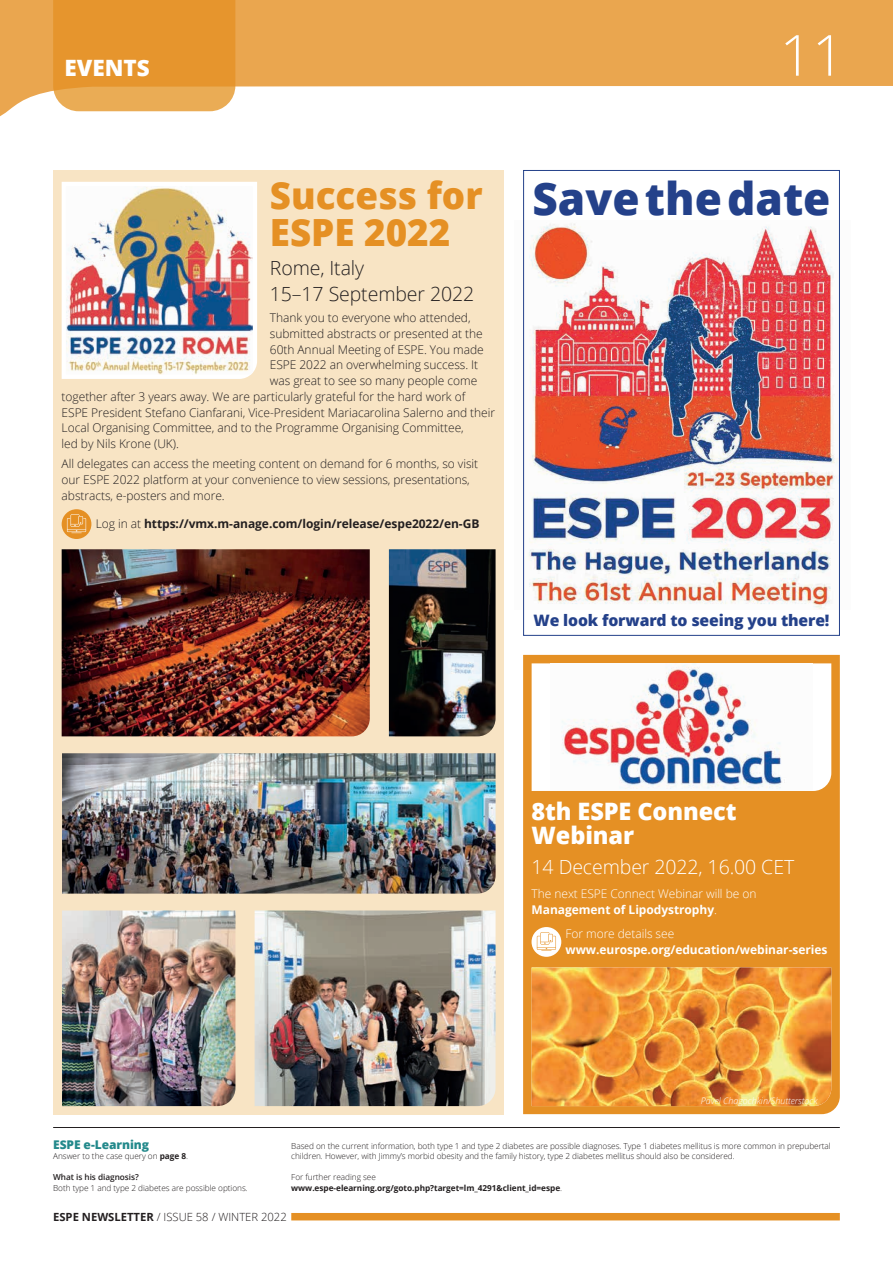
<style>
.page{position:relative;width:893px;height:1263px;background:#fff}
.page>*{position:absolute;margin:0;border:0;box-sizing:border-box;transform-origin:0 0}
.t1{font:300 56.7px "Open Sans";color:#fff}
.t2{font:800 45px "Open Sans";color:#24418a}
.t3{font:800 37.5px/37.5px "Open Sans";color:#e59024}
.t4{font:800 24px/24px "Open Sans";letter-spacing:-.005em;color:#fff}
.t5{font:800 22.5px "Open Sans";color:#fff}
.t6{font:300 19.5px/25.5px "Open Sans";letter-spacing:-.005em;color:#231f20}
.t7{font:300 19.5px "Open Sans";letter-spacing:-.005em;color:#fff}
.t8{font:800 15.75px "Open Sans";letter-spacing:-.01em;color:#24418a}
.t9{font:300 12px/15.8px "Open Sans";letter-spacing:-.005em;color:#231f20}
.t10{font:300 12px/15.8px "Open Sans";letter-spacing:-.005em;color:#fff}
.t11{font:700 12px "Open Sans";letter-spacing:-.005em;color:#231f20}
.t12{font:700 12px "Open Sans";letter-spacing:-.005em;color:#fff}
.t13{font:800 12px "Open Sans";letter-spacing:-.005em;color:#23898b}
.t14{font:300 11.25px "Open Sans";color:#231f20}
.t15{font:italic 300 9px "Open Sans";color:#fff}
.t16{font:300 8.25px/10.5px "Open Sans";letter-spacing:-.005em;color:#231f20}
.t17{font:700 8.25px/10.5px "Open Sans";letter-spacing:-.005em;color:#231f20}
.t18{font:600 8.25px "Open Sans";letter-spacing:-.005em;color:#231f20}
.s1{font-weight:300}
.s2{font-weight:700}
</style>
<div class="page">
<img style="left:528px;top:223px;width:310px;height:387px">
<div style="left:291px;top:1213px;width:549px;height:7px;background:#e59024"></div>
<svg style="left:0;top:0;width:893px;height:117px;fill:#eaa64f"></svg>
<div style="left:523px;top:655px;width:317px;height:459px;background:#e59024"></div>
<svg style="left:532px;top:663px;width:299px;height:128px"></svg>
<img style="left:550px;top:663px;width:263px;height:128px">
<svg style="left:531px;top:927px;width:30px;height:30px"></svg>
<svg style="left:537px;top:932px;width:19px;height:19px"></svg>
<hr style="left:53px;top:1127px;width:787px;height:1px;background:#231f20">
<div style="left:53px;top:170px;width:451px;height:944px;background:#f8e4c4"></div>
<svg style="left:62px;top:509px;width:29px;height:30px"></svg>
<svg style="left:67px;top:514px;width:19px;height:20px"></svg>
<img style="left:62px;top:549px;width:308px;height:187px">
<img style="left:255px;top:910px;width:241px;height:196px">
<img style="left:62px;top:753px;width:434px;height:140px">
<img style="left:389px;top:549px;width:107px;height:187px">
<img style="left:62px;top:910px;width:173px;height:196px">
<div style="left:62px;top:182px;width:195px;height:197px;background:#fff"></div>
<img style="left:66px;top:186px;width:187px;height:189px">
<div style="left:523px;top:170px;width:317px;height:466px;border:1px solid #24418a"></div>
<img style="left:532px;top:967px;width:299px;height:139px">
<h3 class="t5" style="left:64px;top:51px;width:87px">EVENTS</h3>
<h1 class="t1" style="left:780px;top:16px;width:66px">11</h1>
<h3 class="t3" style="left:270px;top:174px;width:214px">Success for<br>ESPE 2022</h3>
<h3 class="t6" style="left:270px;top:255px;width:206px">Rome, Italy<br>15–17 September 2022</h3>
<p class="t9" style="left:270px;top:310px;width:202px">Thank you to everyone who attended,</p>
<p class="t9" style="left:270px;top:325px;width:214px">submitted abstracts or presented at the</p>
<p class="t9" style="left:270px;top:341px;width:215px">60th Annual Meeting of ESPE. You made</p>
<p class="t9" style="left:270px;top:357px;width:210px">ESPE 2022 an overwhelming success. It</p>
<p class="t9" style="left:270px;top:373px;width:209px">was great to see so many people come</p>
<p class="t9" style="left:62px;top:388px;width:405px">together after 3 years away. We are particularly grateful for the hard work of</p>
<p class="t9" style="left:62px;top:404px;width:435px">ESPE President Stefano Cianfarani, Vice-President Mariacarolina Salerno and their</p>
<p class="t9" style="left:62px;top:420px;width:404px">Local Organising Committee, and to the Programme Organising Committee,</p>
<p class="t9" style="left:62px;top:436px;width:119px">led by Nils Krone (UK).</p>
<p class="t9" style="left:62px;top:456px;width:418px">All delegates can access the meeting content on demand for 6 months, so visit our ESPE 2022 platform at your convenience to view sessions, presentations, abstracts, e-posters and more.</p>
<p class="t11" style="left:96px;top:515px;width:385px"><span class="s1">Log in at</span> https://vmx.m-anage.com/login/release/espe2022/en-GB</p>
<h2 class="t2" style="left:532px;top:165px;width:300px">Save the date</h2>
<h3 class="t8" style="left:533px;top:609px;width:298px">We look forward to seeing you there!</h3>
<h3 class="t4" style="left:532px;top:798px;width:206px">8th ESPE Connect<br>Webinar</h3>
<h3 class="t7" style="left:532px;top:853px;width:264px">14 December 2022, 16.00 CET</h3>
<p class="t10" style="left:532px;top:885px;width:226px">The next ESPE Connect Webinar will be on<br><span class="s2">Management of Lipodystrophy</span>.</p>
<p class="t10" style="left:566px;top:926px;width:110px">For more details see</p>
<p class="t12" style="left:566px;top:941px;width:263px">www.eurospe.org/education/webinar-series</p>
<p class="t15" style="left:701px;top:1094px;width:118px">Pavel Chagochkin/Shutterstock</p>
<p class="t13" style="left:53px;top:1135px;width:97px">ESPE e-Learning</p>
<p class="t16" style="left:53px;top:1151px;width:136px">Answer to the case query on <span class="s2">page 8</span>.</p>
<p class="t18" style="left:53px;top:1171px;width:87px">What is his diagnosis?</p>
<p class="t16" style="left:53px;top:1182px;width:196px">Both type 1 and type 2 diabetes are possible options.</p>
<p class="t16" style="left:291px;top:1140px;width:541px">Based on the current information, both type 1 and type 2 diabetes are possible diagnoses. Type 1 diabetes mellitus is more common in prepubertal children. However, with Jimmy’s morbid obesity and the family history, type 2 diabetes mellitus should also be considered.</p>
<p class="t17" style="left:291px;top:1172px;width:272px"><span class="s1">For further reading see </span>www.espe-elearning.org/goto.php?target=lm_4291&amp;client_id=espe<span class="s1">.</span></p>
<p class="t14" style="left:53px;top:1209px;width:235px"><span class="s2">ESPE NEWSLETTER</span> / ISSUE 58 / WINTER 2022</p>
</div>
